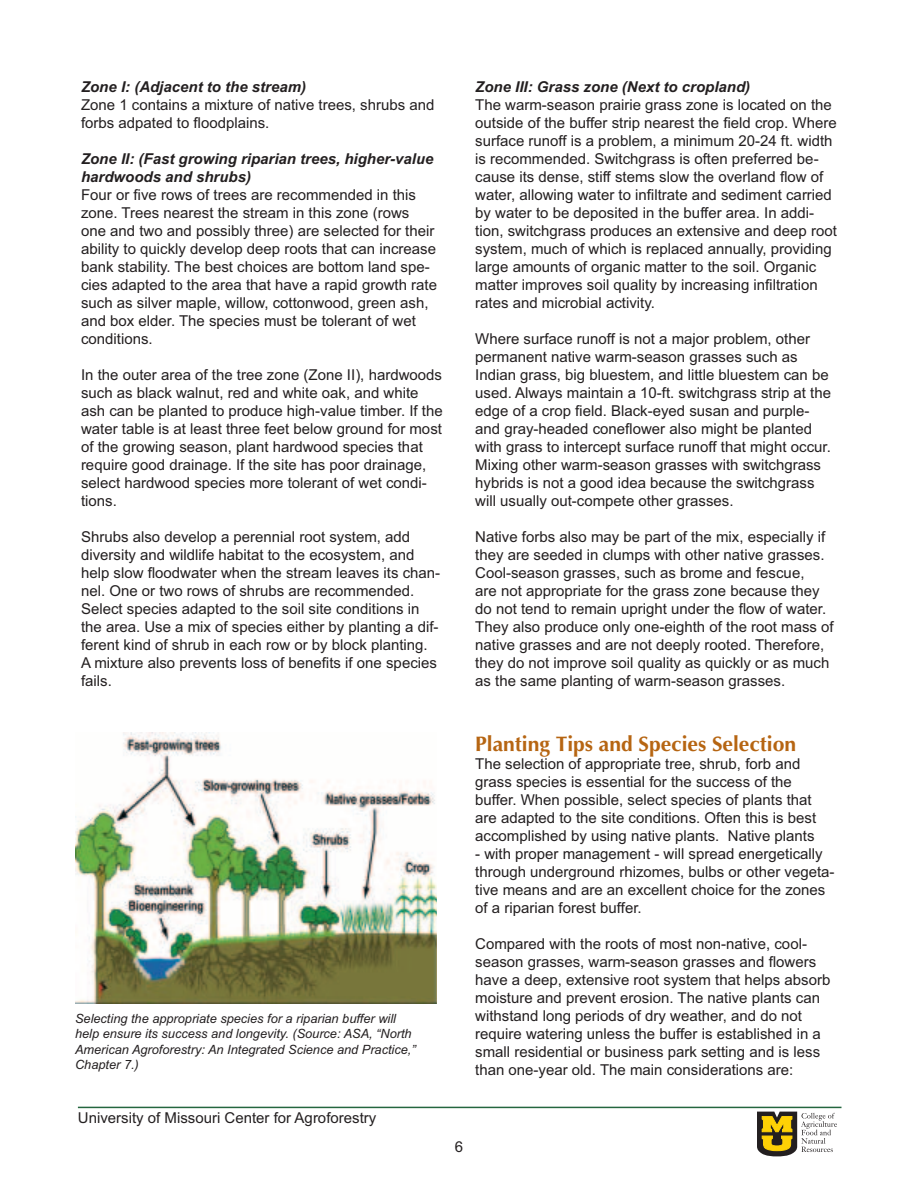
<style>
.page{position:relative;width:918px;height:1188px;background:#fff}
.page>*{position:absolute;margin:0;border:0;box-sizing:border-box;transform-origin:0 0}
.t1{font:700 21px "Optima";color:#b66512}
.t2{font:15px/18px "Arial";color:#231f20}
.t3{font:italic 700 15px/18px "Arial";color:#231f20}
.t4{font:italic 12.75px/15.3px "Arial";color:#231f20}
</style>
<div class="page">
<hr style="left:78px;top:1107px;width:764px;height:1px;background:#24663f">
<svg style="left:757px;top:1112px;width:80px;height:44px"></svg>
<img style="left:75px;top:733px;width:362px;height:270px">
<p class="t3" style="left:81px;top:79px;width:227px">Zone I: (Adjacent to the stream)</p>
<p class="t2" style="left:81px;top:97px;width:355px">Zone 1 contains a mixture of native trees, shrubs and forbs adpated to floodplains.</p>
<p class="t3" style="left:81px;top:151px;width:354px">Zone II: (Fast growing riparian trees, higher-value hardwoods and shrubs)</p>
<p class="t2" style="left:81px;top:187px;width:358px">Four or five rows of trees are recommended in this zone. Trees nearest the stream in this zone (rows one and two and possibly three) are selected for their ability to quickly develop deep roots that can increase bank stability. The best choices are bottom land spe&shy;cies adapted to the area that have a rapid growth rate such as silver maple, willow, cottonwood, green ash, and box elder. The species must be tolerant of wet conditions.</p>
<p class="t2" style="left:81px;top:367px;width:363px">In the outer area of the tree zone (Zone II), hardwoods such as black walnut, red and white oak, and white ash can be planted to produce high-value timber. If the water table is at least three feet below ground for most of the growing season, plant hardwood species that require good drainage. If the site has poor drainage, select hardwood species more tolerant of wet condi&shy;tions.</p>
<p class="t2" style="left:81px;top:529px;width:361px">Shrubs also develop a perennial root system, add diversity and wildlife habitat to the ecosystem, and help slow floodwater when the stream leaves its chan&shy;nel. One or two rows of shrubs are recommended.<br>Select species adapted to the soil site conditions in the area. Use a mix of species either by planting a dif&shy;ferent kind of shrub in each row or by block planting.<br>A mixture also prevents loss of benefits if one species fails.</p>
<p class="t3" style="left:475px;top:79px;width:277px">Zone III: Grass zone (Next to cropland)</p>
<p class="t2" style="left:475px;top:97px;width:363px">The warm-season prairie grass zone is located on the outside of the buffer strip nearest the field crop. Where surface runoff is a problem, a minimum 20-24 ft. width is recommended. Switchgrass is often preferred be&shy;cause its dense, stiff stems slow the overland flow of water, allowing water to infiltrate and sediment carried by water to be deposited in the buffer area. In addi&shy;tion, switchgrass produces an extensive and deep root system, much of which is replaced annually, providing large amounts of organic matter to the soil. Organic matter improves soil quality by increasing infiltration rates and microbial activity.</p>
<p class="t2" style="left:475px;top:331px;width:357px">Where surface runoff is not a major problem, other permanent native warm-season grasses such as Indian grass, big bluestem, and little bluestem can be used. Always maintain a 10-ft. switchgrass strip at the edge of a crop field. Black-eyed susan and purple&shy;and gray-headed coneflower also might be planted with grass to intercept surface runoff that might occur.<br>Mixing other warm-season grasses with switchgrass hybrids is not a good idea because the switchgrass will usually out-compete other grasses.</p>
<p class="t2" style="left:475px;top:529px;width:360px">Native forbs also may be part of the mix, especially if they are seeded in clumps with other native grasses.<br>Cool-season grasses, such as brome and fescue,<br>are not appropriate for the grass zone because they do not tend to remain upright under the flow of water.<br>They also produce only one-eighth of the root mass of native grasses and are not deeply rooted. Therefore, they do not improve soil quality as quickly or as much as the same planting of warm-season grasses.</p>
<p class="t4" style="left:75px;top:1012px;width:342px">Selecting the appropriate species for a riparian buffer will help ensure its success and longevity. (Source: ASA, “North American Agroforestry: An Integrated Science and Practice,” Chapter 7.)</p>
<p class="t2" style="left:78px;top:1110px;width:300px">University of Missouri Center for Agroforestry</p>
<h1 class="t1" style="left:475px;top:735px;width:322px">Planting Tips and Species Selection</h1>
<p class="t2" style="left:475px;top:756px;width:343px">The selection of appropriate tree, shrub, forb and grass species is essential for the success of the buffer. When possible, select species of plants that are adapted to the site conditions. Often this is best accomplished by using native plants. Native plants</p>
<p class="t2" style="left:475px;top:846px;width:361px">- with proper management - will spread energetically through underground rhizomes, bulbs or other vegeta&shy;tive means and are an excellent choice for the zones of a riparian forest buffer.</p>
<p class="t2" style="left:475px;top:936px;width:357px">Compared with the roots of most non-native, cool&shy;season grasses, warm-season grasses and flowers have a deep, extensive root system that helps absorb moisture and prevent erosion. The native plants can withstand long periods of dry weather, and do not require watering unless the buffer is established in a small residential or business park setting and is less than one-year old. The main considerations are:</p>
<p class="t2" style="left:455px;top:1139px;width:10px">6</p>
</div>
